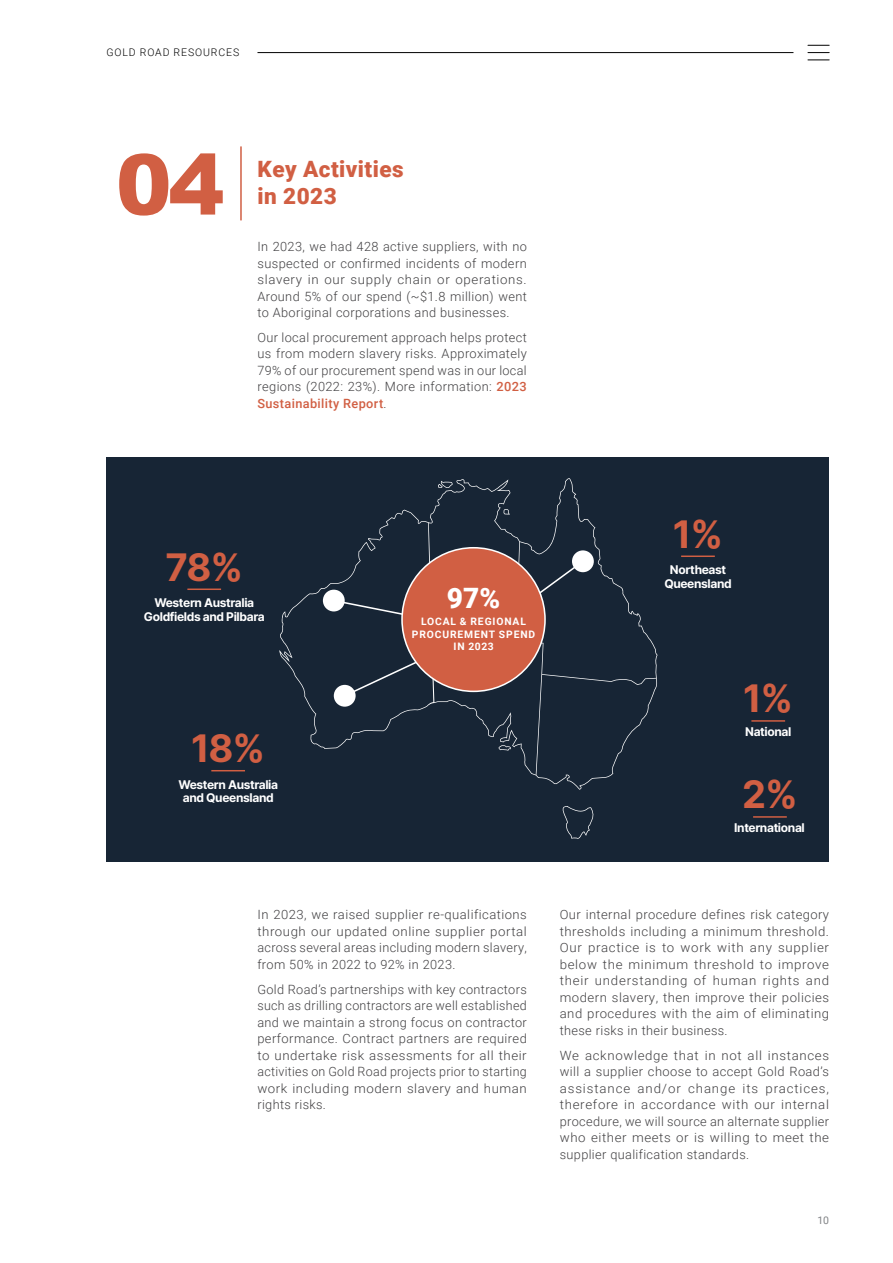
<style>
.page{position:relative;width:893px;height:1263px;background:#fff}
.page>*{position:absolute;margin:0;border:0;box-sizing:border-box;transform-origin:0 0}
.t1{font:900 84px "Arial";color:#d15f43}
.t2{font:37.95px "Inter";color:#d15f43}
.t3{font:900 28.05px "Roboto";color:#fff}
.t4{font:900 22.5px "Roboto";letter-spacing:.02em;color:#d15f43}
.t5{font:300 12.75px/16.5px "Roboto";letter-spacing:.03em;color:#414042;text-align:justify}
.t6{font:300 12.75px/16.5px "Roboto";letter-spacing:.03em;color:#414042;text-align:justify;scale:1.04 1}
.t7{font:12px/13.5px "Inter";letter-spacing:-.03em;color:#fff;text-align:center}
.t8{font:300 10.5px "Roboto";letter-spacing:.085em;color:#000}
.t9{font:10.5px "Roboto";color:#808285}
.t10{font:700 10.35px/12.3px "Roboto";letter-spacing:.085em;color:#fff;text-align:center}
.s1{font-weight:500;color:#d15f43}
</style>
<div class="page">
<hr style="left:0;top:0;width:1px;height:1263px;background:#042f40">
<svg style="left:808px;top:45px;width:21px;height:1px"></svg>
<svg style="left:808px;top:60px;width:21px;height:1px"></svg>
<svg style="left:808px;top:52px;width:21px;height:1px"></svg>
<hr style="left:257px;top:52px;width:536px;height:1px;background:#000">
<hr style="left:240px;top:146px;width:2px;height:74px;background:#d15f43">
<div style="left:106px;top:457px;width:723px;height:405px;background:#172535"></div>
<div style="left:279px;top:478px;width:379px;height:361px;background:#172535"></div>
<div style="left:323px;top:590px;width:22px;height:21px;background:#fff;border-radius:50%"></div>
<div style="left:334px;top:685px;width:22px;height:22px;background:#fff;border-radius:50%"></div>
<div style="left:572px;top:550px;width:22px;height:22px;background:#fff;border-radius:50%"></div>
<svg style="left:332px;top:559px;width:253px;height:139px;background:#263342"></svg>
<div style="left:402px;top:548px;width:143px;height:143px;background:#d15f43;border-radius:50%"></div>
<hr style="left:187px;top:588px;width:34px;height:2px;background:#d15f43">
<hr style="left:681px;top:555px;width:34px;height:2px;background:#d15f43">
<hr style="left:751px;top:720px;width:34px;height:2px;background:#d15f43">
<hr style="left:753px;top:816px;width:34px;height:2px;background:#d15f43">
<hr style="left:211px;top:770px;width:34px;height:1px;background:#d15f43">
<p class="t8" style="left:106px;top:45px;width:134px">GOLD ROAD RESOURCES</p>
<h1 class="t1" style="left:116px;top:124px;width:110px">04</h1>
<h3 class="t4" style="left:257px;top:153px;width:148px">Key Activities</h3>
<h3 class="t4" style="left:257px;top:180px;width:81px">in 2023</h3>
<p class="t5" style="left:257px;top:238px;width:271px">In 2023, we had 428 active suppliers, with no suspected or confirmed incidents of modern slavery in our supply chain or operations.<br>Around 5% of our spend (~$1.8 million) went to Aboriginal corporations and businesses.</p>
<p class="t5" style="left:257px;top:329px;width:271px">Our local procurement approach helps protect us from modern slavery risks. Approximately 79% of our procurement spend was in our local regions (2022: 23%). More information: <span class="s1">2023<br>Sustainability Report</span>.</p>
<h2 class="t2" style="left:165px;top:539px;width:79px">78%</h2>
<p class="t7" style="left:144px;top:596px;width:122px">Western Australia<br>Goldfields and Pilbara</p>
<h2 class="t2" style="left:191px;top:721px;width:75px">18%</h2>
<p class="t7" style="left:178px;top:777px;width:101px">Western Australia and Queensland</p>
<h3 class="t3" style="left:447px;top:579px;width:55px">97%</h3>
<p class="t10" style="left:412px;top:615px;width:125px">LOCAL &amp; REGIONAL<br>PROCUREMENT SPEND<br>IN 2023</p>
<h2 class="t2" style="left:673px;top:506px;width:52px">1%</h2>
<p class="t7" style="left:664px;top:563px;width:69px">Northeast<br>Queensland</p>
<h2 class="t2" style="left:743px;top:671px;width:52px">1%</h2>
<p class="t7" style="left:745px;top:725px;width:48px">National</p>
<h2 class="t2" style="left:742px;top:767px;width:57px">2%</h2>
<p class="t7" style="left:734px;top:821px;width:72px">International</p>
<p class="t5" style="left:257px;top:906px;width:271px">In 2023, we raised supplier re-qualifications through our updated online supplier portal across several areas including modern slavery, from 50% in 2022 to 92% in 2023.</p>
<p class="t5" style="left:257px;top:980px;width:271px">Gold Road’s partnerships with key contractors such as drilling contractors are well established and we maintain a strong focus on contractor performance. Contract partners are required to undertake risk assessments for all their activities on Gold Road projects prior to starting work including modern slavery and human rights risks.</p>
<p class="t5" style="left:560px;top:906px;width:271px">Our internal procedure defines risk category thresholds including a minimum threshold.<br>Our practice is to work with any supplier below the minimum threshold to improve their understanding of human rights and modern slavery, then improve their policies and procedures with the aim of eliminating these risks in their business.</p>
<p class="t6" style="left:560px;top:1046px;width:261px">We acknowledge that in not all instances will a supplier choose to accept Gold Road’s assistance and/or change its practices, therefore in accordance with our internal procedure, we will source an alternate supplier who either meets or is willing to meet the supplier qualification standards.</p>
<p class="t9" style="left:817px;top:1212px;width:13px">10</p>
</div>
